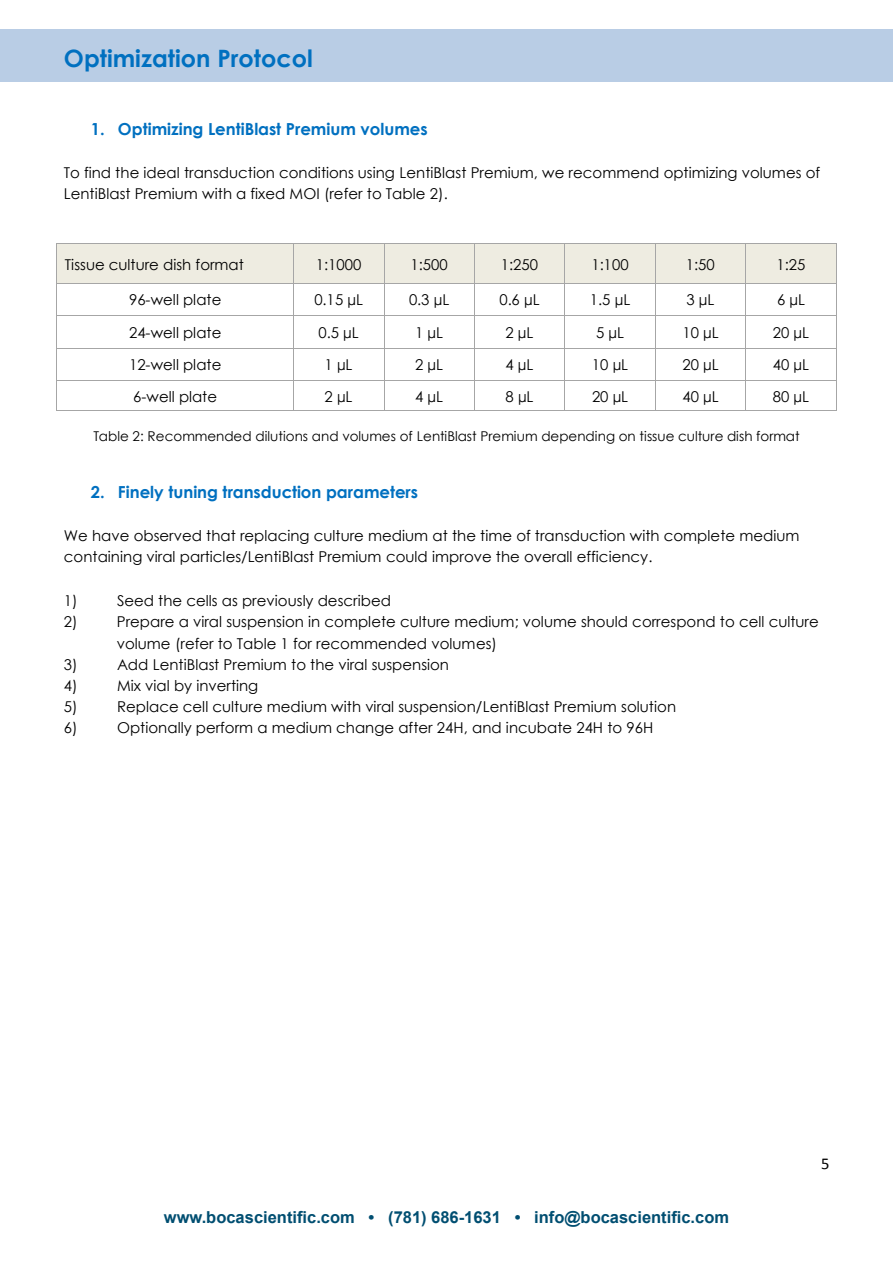
<style>
.page{position:relative;width:893px;height:1263px;background:#fff}
.page>*{position:absolute;margin:0;border:0;box-sizing:border-box;transform-origin:0 0}
.t1{font:700 24px "Century Gothic";color:#0070c0}
.t2{font:700 16.5px "Century Gothic";color:#0070c0}
.t3{font:700 16.5px "Arial";color:#004e71}
.t4{font:16.5px "Calibri";color:#000}
.t5{font:15px/21px "Century Gothic";color:#000}
.t6{font:13.5px "Century Gothic";color:#000}
</style>
<div class="page">
<div style="left:0;top:29px;width:893px;height:53px;background:#b9cde5"></div>
<div style="left:57px;top:244px;width:236px;height:40px;background:#eeece1"></div>
<div style="left:294px;top:244px;width:90px;height:40px;background:#eeece1"></div>
<div style="left:384px;top:244px;width:90px;height:40px;background:#eeece1"></div>
<div style="left:475px;top:244px;width:90px;height:40px;background:#eeece1"></div>
<div style="left:565px;top:244px;width:90px;height:40px;background:#eeece1"></div>
<div style="left:656px;top:244px;width:90px;height:40px;background:#eeece1"></div>
<div style="left:746px;top:244px;width:90px;height:40px;background:#eeece1"></div>
<hr style="left:57px;top:243px;width:236px;height:1px;background:#a6a6a6">
<hr style="left:294px;top:243px;width:90px;height:1px;background:#a6a6a6">
<hr style="left:384px;top:243px;width:90px;height:1px;background:#a6a6a6">
<hr style="left:475px;top:243px;width:90px;height:1px;background:#a6a6a6">
<hr style="left:565px;top:243px;width:90px;height:1px;background:#a6a6a6">
<hr style="left:656px;top:243px;width:90px;height:1px;background:#a6a6a6">
<hr style="left:746px;top:243px;width:90px;height:1px;background:#a6a6a6">
<hr style="left:57px;top:244px;width:1px;height:40px;background:#a6a6a6">
<hr style="left:293px;top:244px;width:1px;height:40px;background:#a6a6a6">
<hr style="left:384px;top:244px;width:1px;height:40px;background:#a6a6a6">
<hr style="left:474px;top:244px;width:1px;height:40px;background:#a6a6a6">
<hr style="left:565px;top:244px;width:1px;height:40px;background:#a6a6a6">
<hr style="left:655px;top:244px;width:1px;height:40px;background:#a6a6a6">
<hr style="left:746px;top:244px;width:1px;height:40px;background:#a6a6a6">
<hr style="left:836px;top:244px;width:1px;height:40px;background:#a6a6a6">
<hr style="left:57px;top:284px;width:236px;height:1px;background:#a6a6a6">
<hr style="left:294px;top:284px;width:90px;height:1px;background:#a6a6a6">
<hr style="left:384px;top:284px;width:90px;height:1px;background:#a6a6a6">
<hr style="left:475px;top:284px;width:90px;height:1px;background:#a6a6a6">
<hr style="left:565px;top:284px;width:90px;height:1px;background:#a6a6a6">
<hr style="left:656px;top:284px;width:90px;height:1px;background:#a6a6a6">
<hr style="left:746px;top:284px;width:90px;height:1px;background:#a6a6a6">
<hr style="left:57px;top:284px;width:1px;height:31px;background:#a6a6a6">
<hr style="left:293px;top:284px;width:1px;height:31px;background:#a6a6a6">
<hr style="left:384px;top:284px;width:1px;height:31px;background:#a6a6a6">
<hr style="left:474px;top:284px;width:1px;height:31px;background:#a6a6a6">
<hr style="left:565px;top:284px;width:1px;height:31px;background:#a6a6a6">
<hr style="left:655px;top:284px;width:1px;height:31px;background:#a6a6a6">
<hr style="left:746px;top:284px;width:1px;height:31px;background:#a6a6a6">
<hr style="left:836px;top:284px;width:1px;height:31px;background:#a6a6a6">
<hr style="left:57px;top:315px;width:236px;height:1px;background:#a6a6a6">
<hr style="left:294px;top:315px;width:90px;height:1px;background:#a6a6a6">
<hr style="left:384px;top:315px;width:90px;height:1px;background:#a6a6a6">
<hr style="left:475px;top:315px;width:90px;height:1px;background:#a6a6a6">
<hr style="left:565px;top:315px;width:90px;height:1px;background:#a6a6a6">
<hr style="left:656px;top:315px;width:90px;height:1px;background:#a6a6a6">
<hr style="left:746px;top:315px;width:90px;height:1px;background:#a6a6a6">
<hr style="left:57px;top:315px;width:1px;height:33px;background:#a6a6a6">
<hr style="left:293px;top:315px;width:1px;height:33px;background:#a6a6a6">
<hr style="left:384px;top:315px;width:1px;height:33px;background:#a6a6a6">
<hr style="left:474px;top:315px;width:1px;height:33px;background:#a6a6a6">
<hr style="left:565px;top:315px;width:1px;height:33px;background:#a6a6a6">
<hr style="left:655px;top:315px;width:1px;height:33px;background:#a6a6a6">
<hr style="left:746px;top:315px;width:1px;height:33px;background:#a6a6a6">
<hr style="left:836px;top:315px;width:1px;height:33px;background:#a6a6a6">
<hr style="left:57px;top:348px;width:236px;height:1px;background:#a6a6a6">
<hr style="left:294px;top:348px;width:90px;height:1px;background:#a6a6a6">
<hr style="left:384px;top:348px;width:90px;height:1px;background:#a6a6a6">
<hr style="left:475px;top:348px;width:90px;height:1px;background:#a6a6a6">
<hr style="left:565px;top:348px;width:90px;height:1px;background:#a6a6a6">
<hr style="left:656px;top:348px;width:90px;height:1px;background:#a6a6a6">
<hr style="left:746px;top:348px;width:90px;height:1px;background:#a6a6a6">
<hr style="left:57px;top:348px;width:1px;height:32px;background:#a6a6a6">
<hr style="left:293px;top:348px;width:1px;height:32px;background:#a6a6a6">
<hr style="left:384px;top:348px;width:1px;height:32px;background:#a6a6a6">
<hr style="left:474px;top:348px;width:1px;height:32px;background:#a6a6a6">
<hr style="left:565px;top:348px;width:1px;height:32px;background:#a6a6a6">
<hr style="left:655px;top:348px;width:1px;height:32px;background:#a6a6a6">
<hr style="left:746px;top:348px;width:1px;height:32px;background:#a6a6a6">
<hr style="left:836px;top:348px;width:1px;height:32px;background:#a6a6a6">
<hr style="left:57px;top:380px;width:236px;height:1px;background:#a6a6a6">
<hr style="left:294px;top:380px;width:90px;height:1px;background:#a6a6a6">
<hr style="left:384px;top:380px;width:90px;height:1px;background:#a6a6a6">
<hr style="left:475px;top:380px;width:90px;height:1px;background:#a6a6a6">
<hr style="left:565px;top:380px;width:90px;height:1px;background:#a6a6a6">
<hr style="left:656px;top:380px;width:90px;height:1px;background:#a6a6a6">
<hr style="left:746px;top:380px;width:90px;height:1px;background:#a6a6a6">
<hr style="left:57px;top:410px;width:236px;height:1px;background:#a6a6a6">
<svg style="left:293px;top:380px;width:1px;height:31px"></svg>
<hr style="left:294px;top:410px;width:90px;height:1px;background:#a6a6a6">
<svg style="left:384px;top:381px;width:1px;height:29px"></svg>
<hr style="left:384px;top:410px;width:90px;height:1px;background:#a6a6a6">
<svg style="left:474px;top:380px;width:1px;height:31px"></svg>
<hr style="left:475px;top:410px;width:90px;height:1px;background:#a6a6a6">
<hr style="left:565px;top:410px;width:90px;height:1px;background:#a6a6a6">
<svg style="left:655px;top:380px;width:1px;height:31px"></svg>
<hr style="left:656px;top:410px;width:90px;height:1px;background:#a6a6a6">
<hr style="left:746px;top:410px;width:90px;height:1px;background:#a6a6a6">
<svg style="left:836px;top:380px;width:1px;height:31px"></svg>
<h1 class="t1" style="left:64px;top:40px;width:250px">Optimization Protocol</h1>
<p class="t2" style="left:91px;top:117px;width:338px">1. Optimizing LentiBlast Premium volumes</p>
<p class="t5" style="left:64px;top:162px;width:758px">To find the ideal transduction conditions using LentiBlast Premium, we recommend optimizing volumes of<br>LentiBlast Premium with a fixed MOI (refer to Table 2).</p>
<p class="t5" style="left:65px;top:254px;width:180px">Tissue culture dish format</p>
<p class="t5" style="left:316px;top:254px;width:47px">1:1000</p>
<p class="t5" style="left:410px;top:254px;width:39px">1:500</p>
<p class="t5" style="left:501px;top:254px;width:39px">1:250</p>
<p class="t5" style="left:591px;top:254px;width:39px">1:100</p>
<p class="t5" style="left:686px;top:254px;width:30px">1:50</p>
<p class="t5" style="left:776px;top:254px;width:30px">1:25</p>
<p class="t5" style="left:129px;top:289px;width:94px">96-well plate</p>
<p class="t5" style="left:314px;top:289px;width:50px">0.15 µL</p>
<p class="t5" style="left:409px;top:289px;width:42px">0.3 µL</p>
<p class="t5" style="left:499px;top:289px;width:42px">0.6 µL</p>
<p class="t5" style="left:590px;top:289px;width:42px">1.5 µL</p>
<p class="t5" style="left:686px;top:289px;width:29px">3 µL</p>
<p class="t5" style="left:777px;top:289px;width:29px">6 µL</p>
<p class="t5" style="left:129px;top:321px;width:94px">24-well plate</p>
<p class="t5" style="left:318px;top:321px;width:42px">0.5 µL</p>
<p class="t5" style="left:415px;top:321px;width:29px">1 µL</p>
<p class="t5" style="left:506px;top:321px;width:29px">2 µL</p>
<p class="t5" style="left:596px;top:321px;width:29px">5 µL</p>
<p class="t5" style="left:682px;top:321px;width:38px">10 µL</p>
<p class="t5" style="left:773px;top:321px;width:38px">20 µL</p>
<p class="t5" style="left:129px;top:354px;width:94px">12-well plate</p>
<p class="t5" style="left:325px;top:354px;width:29px">1 µL</p>
<p class="t5" style="left:415px;top:354px;width:29px">2 µL</p>
<p class="t5" style="left:506px;top:354px;width:29px">4 µL</p>
<p class="t5" style="left:592px;top:354px;width:38px">10 µL</p>
<p class="t5" style="left:682px;top:354px;width:38px">20 µL</p>
<p class="t5" style="left:773px;top:354px;width:38px">40 µL</p>
<p class="t5" style="left:133px;top:385px;width:85px">6-well plate</p>
<p class="t5" style="left:325px;top:385px;width:29px">2 µL</p>
<p class="t5" style="left:415px;top:385px;width:29px">4 µL</p>
<p class="t5" style="left:506px;top:385px;width:29px">8 µL</p>
<p class="t5" style="left:592px;top:385px;width:38px">20 µL</p>
<p class="t5" style="left:682px;top:385px;width:38px">40 µL</p>
<p class="t5" style="left:773px;top:385px;width:38px">80 µL</p>
<p class="t6" style="left:93px;top:427px;width:708px">Table 2: Recommended dilutions and volumes of LentiBlast Premium depending on tissue culture dish format</p>
<p class="t2" style="left:91px;top:479px;width:329px">2. Finely tuning transduction parameters</p>
<p class="t5" style="left:64px;top:524px;width:737px">We have observed that replacing culture medium at the time of transduction with complete medium containing viral particles/LentiBlast Premium could improve the overall efficiency.</p>
<p class="t5" style="left:64px;top:590px;width:15px">1)</p>
<p class="t5" style="left:117px;top:590px;width:275px">Seed the cells as previously described</p>
<p class="t5" style="left:64px;top:611px;width:15px">2)</p>
<p class="t5" style="left:117px;top:611px;width:703px">Prepare a viral suspension in complete culture medium; volume should correspond to cell culture volume (refer to Table 1 for recommended volumes)</p>
<p class="t5" style="left:64px;top:654px;width:15px">3)</p>
<p class="t5" style="left:117px;top:654px;width:333px">Add LentiBlast Premium to the viral suspension</p>
<p class="t5" style="left:64px;top:675px;width:15px">4)</p>
<p class="t5" style="left:117px;top:675px;width:143px">Mix vial by inverting</p>
<p class="t5" style="left:64px;top:696px;width:15px">5)</p>
<p class="t5" style="left:117px;top:696px;width:561px">Replace cell culture medium with viral suspension/LentiBlast Premium solution</p>
<p class="t5" style="left:64px;top:717px;width:15px">6)</p>
<p class="t5" style="left:117px;top:717px;width:538px">Optionally perform a medium change after 24H, and incubate 24H to 96H</p>
<p class="t3" style="left:164px;top:1206px;width:567px">www.bocascientific.com • (781) 686-1631 • info@bocascientific.com</p>
<p class="t4" style="left:821px;top:1153px;width:10px">5</p>
</div>
